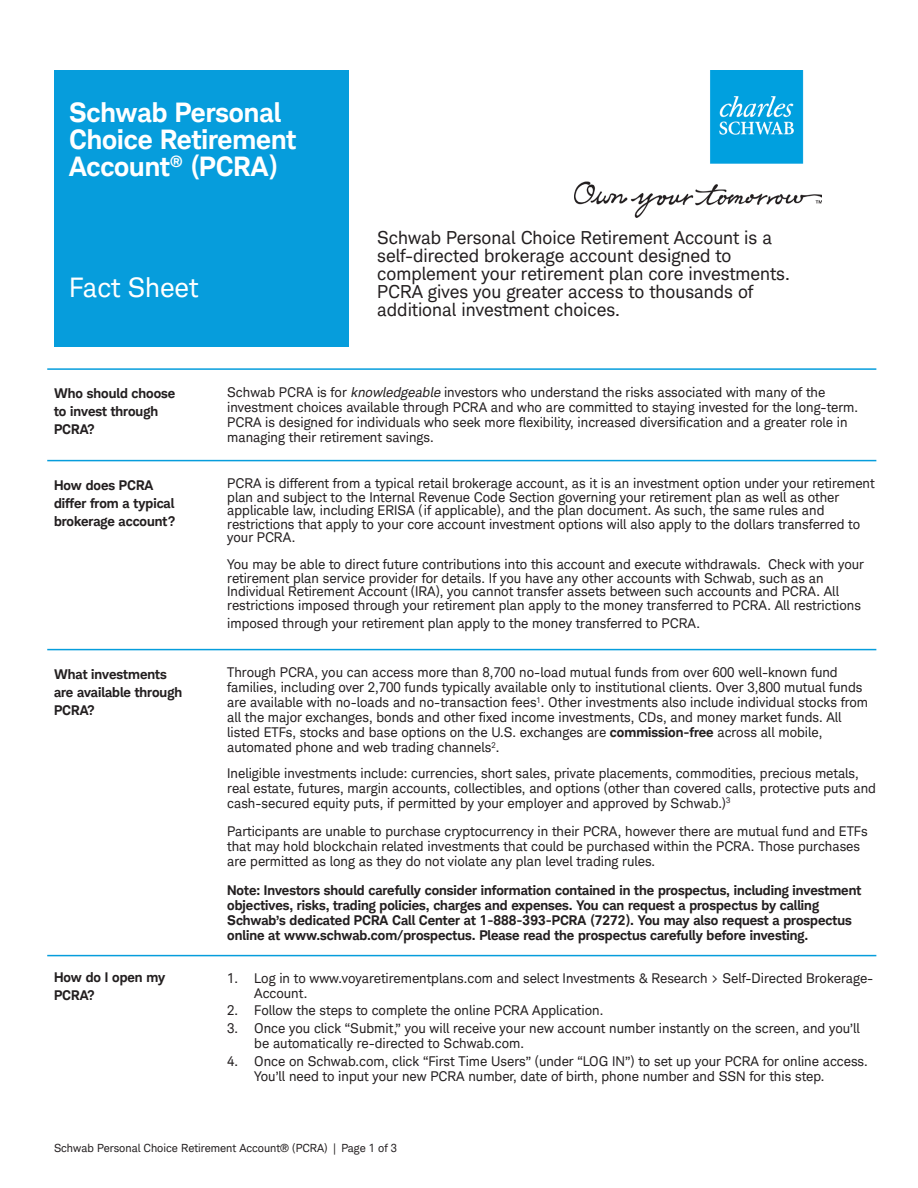
<style>
.page{position:relative;width:918px;height:1188px;background:#fff}
.page>*{position:absolute;margin:0;border:0;box-sizing:border-box;transform-origin:0 0}
.Footnote{font:700 27px/27px "Charles Modern";color:#fff}
.Footnote-2{font:27px "Charles Modern";color:#fff}
.Body{font:18px/18px "Charles Modern";color:#231f20}
.Body_wRule{font:13.5px/15px "Charles Modern";color:#231f20}
.Body-2{font:13.5px/15px "Charles Modern";color:#231f20}
.Body-3{font:700 13.5px/15px "Charles Modern";color:#231f20}
.Subtitle{font:700 13.5px/18px "Charles Modern";color:#231f20}
.t1{font:11.25px "Charles Modern";color:#231f20}
.s1{font-style:italic}
.s2{font-weight:700}
</style>
<div class="page">
<hr style="left:47px;top:368px;width:829px;height:2px;background:#069ddc">
<hr style="left:47px;top:460px;width:829px;height:1px;background:#069ddc">
<hr style="left:47px;top:649px;width:829px;height:1px;background:#069ddc">
<hr style="left:47px;top:955px;width:829px;height:1px;background:#069ddc">
<img style="left:574px;top:70px;width:248px;height:147px">
<div style="left:54px;top:70px;width:295px;height:277px;background:#069ddc"></div>
<p class="Footnote" style="left:69px;top:98px;width:229px">Schwab Personal<br>Choice Retirement<br>Account<sup>®</sup> (PCRA)</p>
<p class="Footnote-2" style="left:69px;top:272px;width:131px">Fact Sheet</p>
<p class="Body" style="left:377px;top:228px;width:414px">Schwab Personal Choice Retirement Account is a self-directed brokerage account designed to complement your retirement plan core investments.<br>PCRA gives you greater access to thousands of additional investment choices.</p>
<p class="Subtitle" style="left:54px;top:384px;width:123px">Who should choose to invest through<br>PCRA?</p>
<p class="Subtitle" style="left:54px;top:476px;width:123px">How does PCRA differ from a typical brokerage account?</p>
<p class="Subtitle" style="left:54px;top:665px;width:130px">What investments are available through<br>PCRA?</p>
<p class="Subtitle" style="left:54px;top:969px;width:113px">How do I open my<br>PCRA?</p>
<p class="Body_wRule" style="left:227px;top:385px;width:632px">Schwab PCRA is for <span class="s1">knowledgeable</span> investors who understand the risks associated with many of the investment choices available through PCRA and who are committed to staying invested for the long-term.<br>PCRA is designed for individuals who seek more flexibility, increased diversification and a greater role in managing their retirement savings.</p>
<p class="Body_wRule" style="left:227px;top:477px;width:649px;line-height:13.5px">PCRA is different from a typical retail brokerage account, as it is an investment option under your retirement plan and subject to the Internal Revenue Code Section governing your retirement plan as well as other applicable law, including ERISA (if applicable), and the plan document. As such, the same rules and restrictions that apply to your core account investment options will also apply to the dollars transferred to your PCRA.</p>
<p class="Body-2" style="left:227px;top:558px;width:638px;line-height:13.5px">You may be able to direct future contributions into this account and execute withdrawals. Check with your retirement plan service provider for details. If you have any other accounts with Schwab, such as an Individual Retirement Account (IRA), you cannot transfer assets between such accounts and PCRA. All restrictions imposed through your retirement plan apply to the money transferred to PCRA. All restrictions</p>
<p class="Body-2" style="left:227px;top:616px;width:474px">imposed through your retirement plan apply to the money transferred to PCRA.</p>
<p class="Body_wRule" style="left:227px;top:665px;width:642px">Through PCRA, you can access more than 8,700 no-load mutual funds from over 600 well-known fund families, including over 2,700 funds typically available only to institutional clients. Over 3,800 mutual funds are available with no-loads and no-transaction fees<sup>1</sup>. Other investments also include individual stocks from all the major exchanges, bonds and other fixed income investments, CDs, and money market funds. All listed ETFs, stocks and base options on the U.S. exchanges are <span class="s2">commission-free</span> across all mobile, automated phone and web trading channels<sup>2</sup>.</p>
<p class="Body-2" style="left:227px;top:766px;width:650px">Ineligible investments include: currencies, short sales, private placements, commodities, precious metals, real estate, futures, margin accounts, collectibles, and options (other than covered calls, protective puts and cash-secured equity puts, if permitted by your employer and approved by Schwab.)<sup>3</sup></p>
<p class="Body-2" style="left:227px;top:824px;width:642px">Participants are unable to purchase cryptocurrency in their PCRA, however there are mutual fund and ETFs that may hold blockchain related investments that could be purchased within the PCRA. Those purchases are permitted as long as they do not violate any plan level trading rules.</p>
<p class="Body-3" style="left:227px;top:882px;width:636px">Note: Investors should carefully consider information contained in the prospectus, including investment objectives, risks, trading policies, charges and expenses. You can request a prospectus by calling Schwab’s dedicated PCRA Call Center at 1-888-393-PCRA (7272). You may also request a prospectus online at www.schwab.com/prospectus. Please read the prospectus carefully before investing.</p>
<p class="Body_wRule" style="left:254px;top:971px;width:621px;text-indent:-27px">1. Log in to www.voyaretirementplans.com and select Investments &amp; Research &gt; Self-Directed Brokerage-<br>Account.</p>
<p class="Body_wRule" style="left:227px;top:1003px;width:378px">2. Follow the steps to complete the online PCRA Application.</p>
<p class="Body_wRule" style="left:254px;top:1021px;width:607px;text-indent:-27px">3. Once you click “Submit,” you will receive your new account number instantly on the screen, and you’ll be automatically re-directed to Schwab.com.</p>
<p class="Body_wRule" style="left:254px;top:1054px;width:615px;text-indent:-27px">4. Once on Schwab.com, click “First Time Users” (under “LOG IN”) to set up your PCRA for online access.<br>You’ll need to input your new PCRA number, date of birth, phone number and SSN for this step.</p>
<p class="t1" style="left:54px;top:1141px;width:344px">Schwab Personal Choice Retirement Account® (PCRA) | Page 1 of 3</p>
</div>
